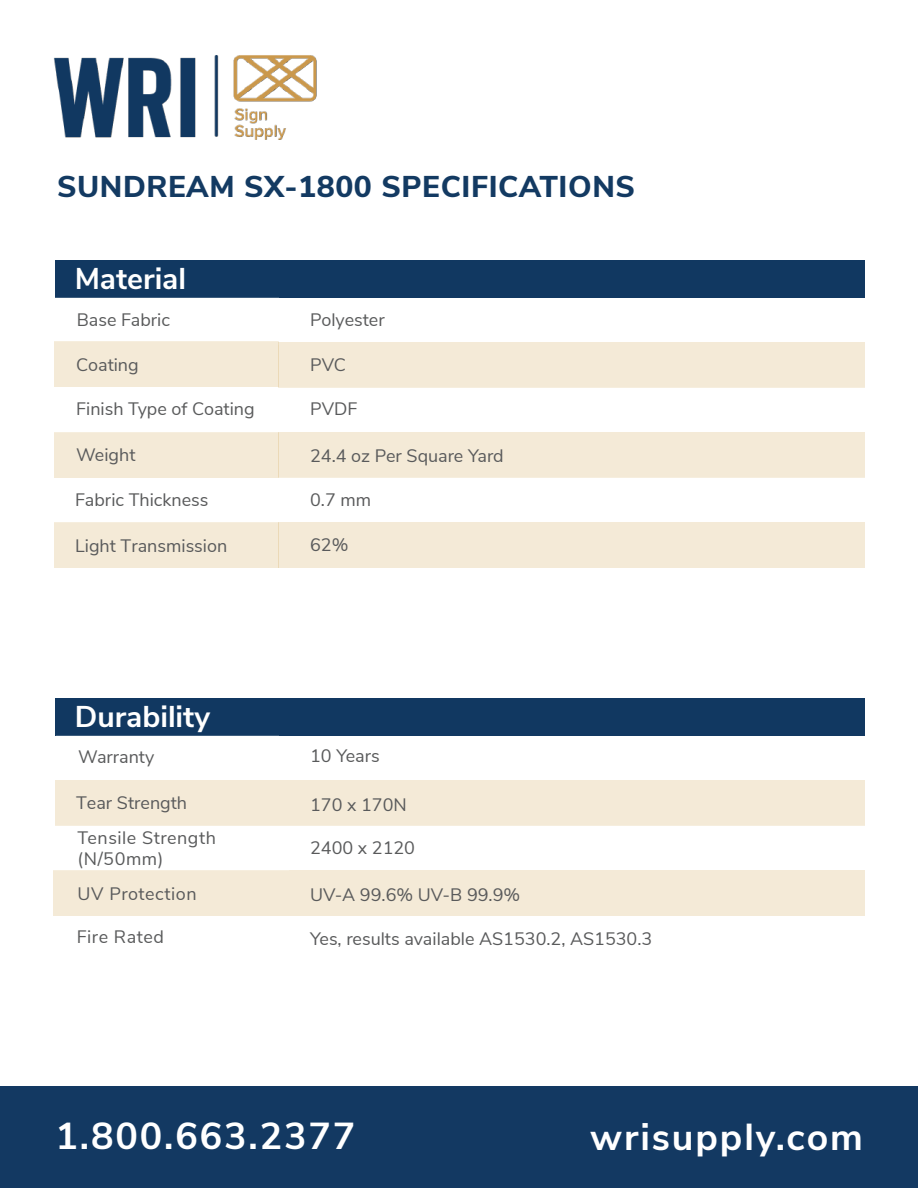
<style>
.page{position:relative;width:918px;height:1188px;background:#fff}
.page>*{position:absolute;margin:0;border:0;box-sizing:border-box;transform-origin:0 0}
.t1{font:700 37.5px "Nunito Sans";letter-spacing:.05em;color:#fff}
.t2{font:800 30px "Nunito Sans";letter-spacing:.02em;color:#133a62}
.t3{font:700 30px "Nunito Sans";color:#fff}
.t4{font:18px "Nunito Sans";color:#595a5b}
.t5{font:18px/21px "Nunito Sans";letter-spacing:.03em;color:#595a5b}
</style>
<div class="page">
<div style="left:54px;top:523px;width:225px;height:45px;background:#f4ead7"></div>
<div style="left:54px;top:432px;width:225px;height:46px;background:#f4ead7"></div>
<div style="left:54px;top:342px;width:225px;height:45px;background:#f4ead7"></div>
<div style="left:279px;top:342px;width:586px;height:45px;background:#f4ead7"></div>
<div style="left:279px;top:432px;width:586px;height:46px;background:#f4ead7"></div>
<div style="left:279px;top:523px;width:586px;height:45px;background:#f4ead7"></div>
<div style="left:54px;top:871px;width:235px;height:45px;background:#f4ead7"></div>
<div style="left:56px;top:781px;width:233px;height:45px;background:#f4ead7"></div>
<div style="left:55px;top:261px;width:810px;height:37px;background:#113861"></div>
<div style="left:54px;top:297px;width:225px;height:44px;background:#fff"></div>
<div style="left:55px;top:698px;width:810px;height:37px;background:#113861"></div>
<div style="left:289px;top:781px;width:575px;height:45px;background:#f4ead7"></div>
<div style="left:289px;top:871px;width:576px;height:45px;background:#f4ead7"></div>
<div style="left:0;top:1087px;width:918px;height:101px;background:#133962"></div>
<img style="left:54px;top:55px;width:263px;height:85px">
<h2 class="t2" style="left:57px;top:165px;width:580px">SUNDREAM SX-1800 SPECIFICATIONS</h2>
<h2 class="t3" style="left:75px;top:257px;width:113px">Material</h2>
<p class="t4" style="left:77px;top:306px;width:95px">Base Fabric</p>
<p class="t4" style="left:310px;top:307px;width:76px">Polyester</p>
<p class="t4" style="left:76px;top:352px;width:64px">Coating</p>
<p class="t4" style="left:310px;top:352px;width:37px">PVC</p>
<p class="t4" style="left:76px;top:396px;width:180px">Finish Type of Coating</p>
<p class="t4" style="left:310px;top:395px;width:49px">PVDF</p>
<p class="t4" style="left:76px;top:442px;width:61px">Weight</p>
<p class="t4" style="left:310px;top:442px;width:195px">24.4 oz Per Square Yard</p>
<p class="t4" style="left:75px;top:486px;width:135px">Fabric Thickness</p>
<p class="t4" style="left:310px;top:486px;width:63px">0.7 mm</p>
<p class="t4" style="left:75px;top:532px;width:154px">Light Transmission</p>
<p class="t4" style="left:310px;top:532px;width:40px">62%</p>
<h2 class="t3" style="left:75px;top:695px;width:137px">Durability</h2>
<p class="t4" style="left:78px;top:744px;width:78px">Warranty</p>
<p class="t4" style="left:76px;top:790px;width:112px">Tear Strength</p>
<p class="t5" style="left:78px;top:826px;width:140px">Tensile Strength (N/50mm)</p>
<p class="t5" style="left:78px;top:882px;width:120px">UV Protection</p>
<p class="t5" style="left:77px;top:926px;width:89px">Fire Rated</p>
<p class="t4" style="left:310px;top:743px;width:71px">10 Years</p>
<p class="t4" style="left:310px;top:792px;width:98px">170 x 170N</p>
<p class="t4" style="left:310px;top:835px;width:107px">2400 x 2120</p>
<p class="t4" style="left:310px;top:882px;width:212px">UV-A 99.6% UV-B 99.9%</p>
<p class="t4" style="left:310px;top:926px;width:344px">Yes, results available AS1530.2, AS1530.3</p>
<h1 class="t1" style="left:56px;top:1108px;width:301px">1.800.663.2377</h1>
<h1 class="t1" style="left:590px;top:1109px;width:274px">wrisupply.com</h1>
</div>
